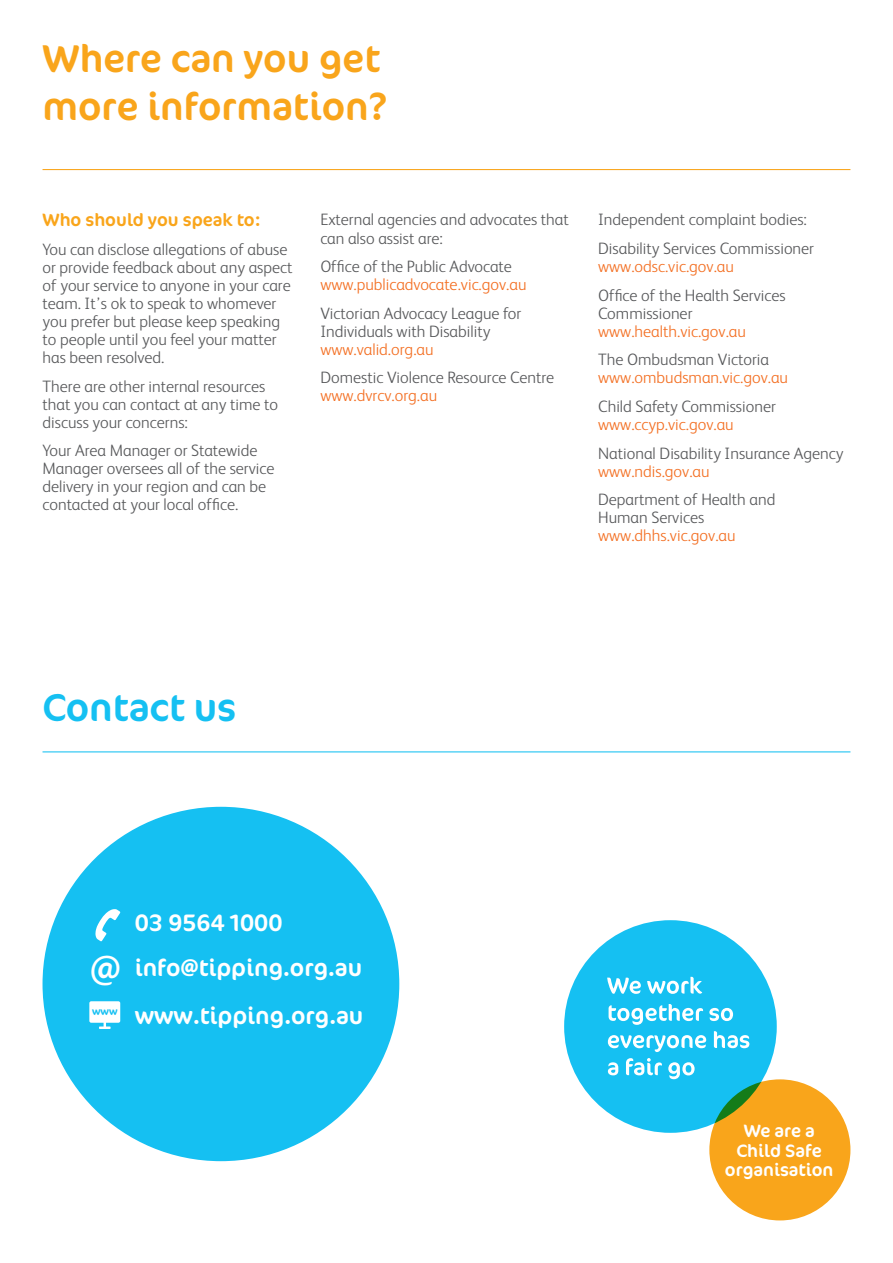
<style>
.page{position:relative;width:893px;height:1263px;background:#fff}
.page>*{position:absolute;margin:0;border:0;box-sizing:border-box;transform-origin:0 0}
.Page_Heading{font:300 42px "Cocon";color:#fff}
.Heading_1{font:39px/48px "Cocon";color:#f9a51b}
.Page_Heading-2{font:39px "Cocon";color:#15c0f2}
.Page_Heading-3{font:24px "Cocon";color:#fff}
.t1{font:18px/19.5px "Cocon";color:#fff;text-align:center}
.Heading_3{font:18px "Cocon";color:#f9a51b}
.Body_Copy{font:300 16.5px/18px "FS Albert";color:#57585a}
.Body_Copy-2{font:300 16.5px/18px "FS Albert";color:#f36e21}
.Page_Heading-4{font:10.5px "Cocon";color:#15c0f2}
.s1{color:#57585a}
.s2{color:#f36e21}
</style>
<div class="page">
<hr style="left:43px;top:169px;width:807px;height:1px;background:#f9a51b">
<hr style="left:43px;top:751px;width:807px;height:1px;background:#15c0f2">
<div style="left:43px;top:807px;width:356px;height:354px;background:#15c0f2;border-radius:50%"></div>
<svg style="left:95px;top:909px;width:25px;height:32px"></svg>
<div style="left:564px;top:920px;width:213px;height:213px;background:#15c0f2;border-radius:50%"></div>
<svg style="left:607px;top:978px;width:34px;height:16px"></svg>
<svg style="left:647px;top:977px;width:55px;height:17px"></svg>
<svg style="left:609px;top:1004px;width:94px;height:21px"></svg>
<svg style="left:709px;top:1008px;width:24px;height:13px"></svg>
<svg style="left:608px;top:1035px;width:98px;height:17px"></svg>
<svg style="left:714px;top:1031px;width:35px;height:17px"></svg>
<svg style="left:608px;top:1062px;width:10px;height:13px"></svg>
<svg style="left:626px;top:1058px;width:36px;height:17px"></svg>
<svg style="left:668px;top:1062px;width:27px;height:17px"></svg>
<svg style="left:89px;top:1001px;width:31px;height:28px"></svg>
<div style="left:709px;top:1079px;width:141px;height:141px;background:#f9a51b;border-radius:50%"></div>
<p class="Heading_1" style="left:43px;top:36px;width:346px">Where can you get more information?</p>
<p class="Heading_3" style="left:43px;top:210px;width:220px">Who should you speak to:</p>
<p class="Body_Copy" style="left:43px;top:240px;width:251px">You can disclose allegations of abuse or provide feedback about any aspect of your service to anyone in your care team. It’s ok to speak to whomever you prefer but please keep speaking to people until you feel your matter has been resolved.</p>
<p class="Body_Copy" style="left:43px;top:377px;width:237px">There are other internal resources that you can contact at any time to discuss your concerns:</p>
<p class="Body_Copy" style="left:43px;top:442px;width:234px">Your Area Manager or Statewide<br>Manager oversees all of the service delivery in your region and can be contacted at your local office.</p>
<p class="Body_Copy" style="left:320px;top:211px;width:250px">External agencies and advocates that can also assist are:</p>
<p class="Body_Copy-2" style="left:320px;top:257px;width:208px"><span class="s1">Office of the Public Advocate </span>www.publicadvocate.vic.gov.au</p>
<p class="Body_Copy" style="left:320px;top:304px;width:203px">Victorian Advocacy League for<br>Individuals with Disability <span class="s2">www.valid.org.au</span></p>
<p class="Body_Copy" style="left:320px;top:369px;width:235px">Domestic Violence Resource Centre <span class="s2">www.dvrcv.org.au</span></p>
<p class="Body_Copy" style="left:598px;top:211px;width:210px">Independent complaint bodies:</p>
<p class="Body_Copy" style="left:598px;top:239px;width:217px">Disability Services Commissioner <span class="s2">www.odsc.vic.gov.au</span></p>
<p class="Body_Copy" style="left:598px;top:286px;width:189px">Office of the Health Services<br>Commissioner <span class="s2">www.health.vic.gov.au</span></p>
<p class="Body_Copy-2" style="left:598px;top:351px;width:191px"><span class="s1">The Ombudsman Victoria </span>www.ombudsman.vic.gov.au</p>
<p class="Body_Copy" style="left:598px;top:397px;width:179px">Child Safety Commissioner <span class="s2">www.ccyp.vic.gov.au</span></p>
<p class="Body_Copy" style="left:598px;top:444px;width:247px">National Disability Insurance Agency <span class="s2">www.ndis.gov.au</span></p>
<p class="Body_Copy" style="left:598px;top:490px;width:179px">Department of Health and<br>Human Services <span class="s2">www.dhhs.vic.gov.au</span></p>
<p class="Page_Heading-2" style="left:43px;top:684px;width:195px">Contact us</p>
<p class="Page_Heading-3" style="left:135px;top:909px;width:149px">03 9564 1000</p>
<p class="Page_Heading" style="left:89px;top:947px;width:33px">@</p>
<p class="Page_Heading-3" style="left:135px;top:953px;width:229px">info@tipping.org.au</p>
<p class="Page_Heading-3" style="left:135px;top:1001px;width:230px">www.tipping.org.au</p>
<p class="Page_Heading-4" style="left:92px;top:1005px;width:27px">www</p>
<p class="t1" style="left:725px;top:1122px;width:110px">We are a<br>Child Safe organisation</p>
</div>
